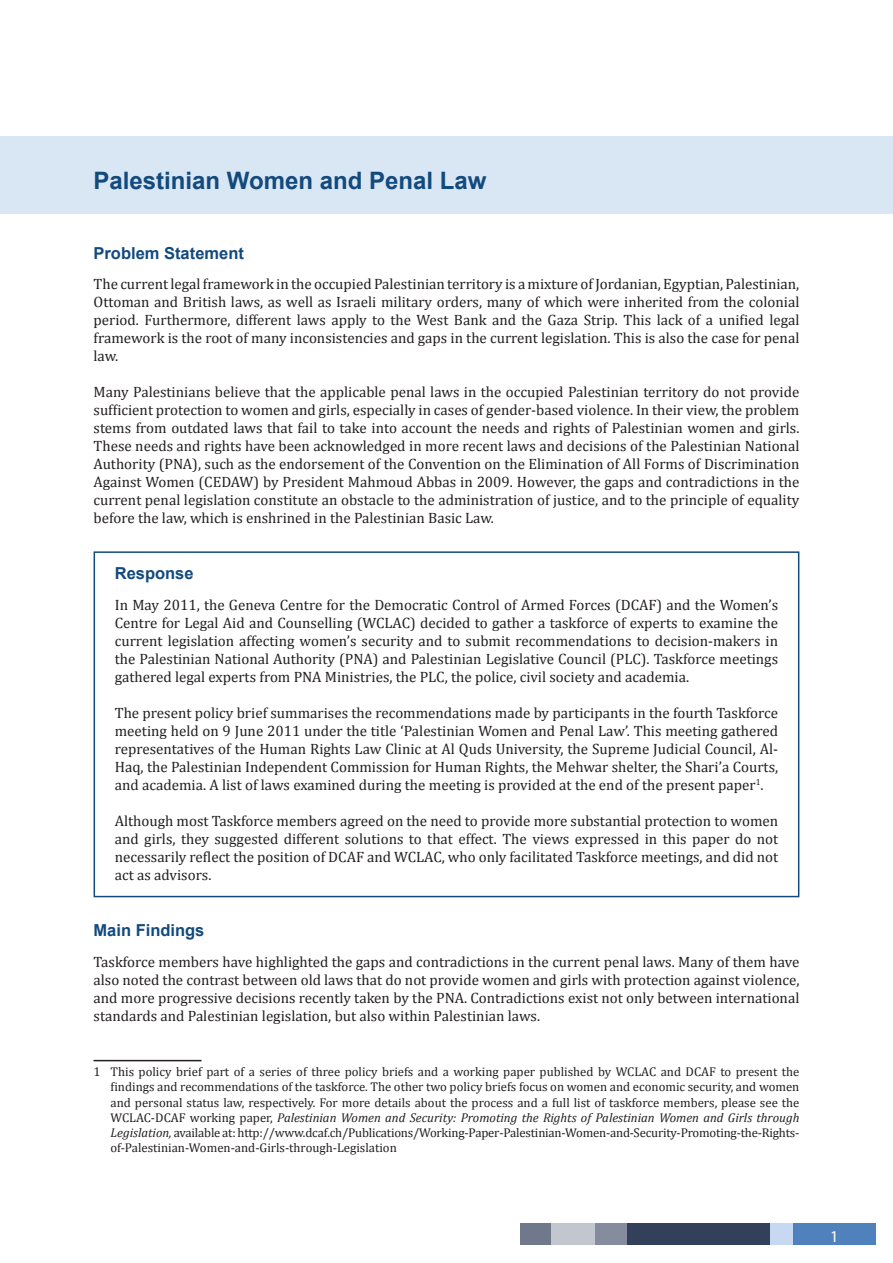
<style>
.page{position:relative;width:893px;height:1263px;background:#fff}
.page>*{position:absolute;margin:0;border:0;box-sizing:border-box;transform-origin:0 0}
.t1{font:700 24px "Arial";color:#134a7d}
.subtitle{font:700 16.5px "Arial";color:#134a7d}
.t2{font:16.5px "Myriad Pro";color:#fff}
.text{font:15px/18px "Cambria";color:#231f20;text-align:justify}
.endnotes{font:12.75px/15.3px "Cambria";color:#231f20;text-align:justify}
.s1{font-style:italic}
</style>
<div class="page">
<div style="left:793px;top:1223px;width:83px;height:21px;background:#4f82bd"></div>
<div style="left:769px;top:1223px;width:24px;height:21px;background:#c7d9f2"></div>
<div style="left:627px;top:1223px;width:142px;height:21px;background:#33405c"></div>
<div style="left:595px;top:1223px;width:32px;height:21px;background:#858c9e"></div>
<div style="left:551px;top:1223px;width:44px;height:21px;background:#c2c7cf"></div>
<div style="left:521px;top:1223px;width:30px;height:21px;background:#70788c"></div>
<hr style="left:94px;top:1060px;width:108px;height:1px;background:#231f20">
<div style="left:94px;top:551px;width:705px;height:346px;border:2px solid #134a7d"></div>
<div style="left:0;top:136px;width:893px;height:77px;background:#d9e6f3"></div>
<p class="t1" style="left:94px;top:164px;width:394px">Palestinian Women and Penal Law</p>
<p class="subtitle" style="left:94px;top:242px;width:152px">Problem Statement</p>
<p class="text" style="left:94px;top:275px;width:707px">The current legal framework in the occupied Palestinian territory is a mixture of Jordanian, Egyptian, Palestinian, Ottoman and British laws, as well as Israeli military orders, many of which were inherited from the colonial period. Furthermore, different laws apply to the West Bank and the Gaza Strip. This lack of a unified legal framework is the root of many inconsistencies and gaps in the current legislation. This is also the case for penal law.</p>
<p class="text" style="left:94px;top:383px;width:707px">Many Palestinians believe that the applicable penal laws in the occupied Palestinian territory do not provide sufficient protection to women and girls, especially in cases of gender-based violence. In their view, the problem stems from outdated laws that fail to take into account the needs and rights of Palestinian women and girls.<br>These needs and rights have been acknowledged in more recent laws and decisions of the Palestinian National Authority (PNA), such as the endorsement of the Convention on the Elimination of All Forms of Discrimination Against Women (CEDAW) by President Mahmoud Abbas in 2009. However, the gaps and contradictions in the current penal legislation constitute an obstacle to the administration of justice, and to the principle of equality before the law, which is enshrined in the Palestinian Basic Law.</p>
<p class="subtitle" style="left:115px;top:563px;width:80px">Response</p>
<p class="text" style="left:115px;top:596px;width:665px">In May 2011, the Geneva Centre for the Democratic Control of Armed Forces (DCAF) and the Women’s Centre for Legal Aid and Counselling (WCLAC) decided to gather a taskforce of experts to examine the current legislation affecting women’s security and to submit recommendations to decision-makers in the Palestinian National Authority (PNA) and Palestinian Legislative Council (PLC). Taskforce meetings gathered legal experts from PNA Ministries, the PLC, the police, civil society and academia.</p>
<p class="text" style="left:115px;top:704px;width:665px">The present policy brief summarises the recommendations made by participants in the fourth Taskforce meeting held on 9 June 2011 under the title ‘Palestinian Women and Penal Law’. This meeting gathered representatives of the Human Rights Law Clinic at Al Quds University, the Supreme Judicial Council, Al-Haq, the Palestinian Independent Commission for Human Rights, the Mehwar shelter, the Shari’a Courts, and academia. A list of laws examined during the meeting is provided at the end of the present paper<sup>1</sup>.</p>
<p class="text" style="left:115px;top:812px;width:665px">Although most Taskforce members agreed on the need to provide more substantial protection to women and girls, they suggested different solutions to that effect. The views expressed in this paper do not necessarily reflect the position of DCAF and WCLAC, who only facilitated Taskforce meetings, and did not act as advisors.</p>
<p class="subtitle" style="left:94px;top:919px;width:112px">Main Findings</p>
<p class="text" style="left:94px;top:952px;width:707px">Taskforce members have highlighted the gaps and contradictions in the current penal laws. Many of them have also noted the contrast between old laws that do not provide women and girls with protection against violence, and more progressive decisions recently taken by the PNA. Contradictions exist not only between international standards and Palestinian legislation, but also within Palestinian laws.</p>
<p class="endnotes" style="left:111px;top:1064px;width:690px;text-indent:-17px">1 This policy brief part of a series of three policy briefs and a working paper published by WCLAC and DCAF to present the findings and recommendations of the taskforce. The other two policy briefs focus on women and economic security, and women and personal status law, respectively. For more details about the process and a full list of taskforce members, please see the WCLAC-DCAF working paper, <span class="s1">Palestinian Women and Security: Promoting the Rights of Palestinian Women and Girls through Legislation,</span> available at: http://www.dcaf.ch/Publications/Working-Paper-Palestinian-Women-and-Security-Promoting-the-Rights&shy;of-Palestinian-Women-and-Girls-through-Legislation</p>
<p class="t2" style="left:830px;top:1226px;width:10px">1</p>
</div>
